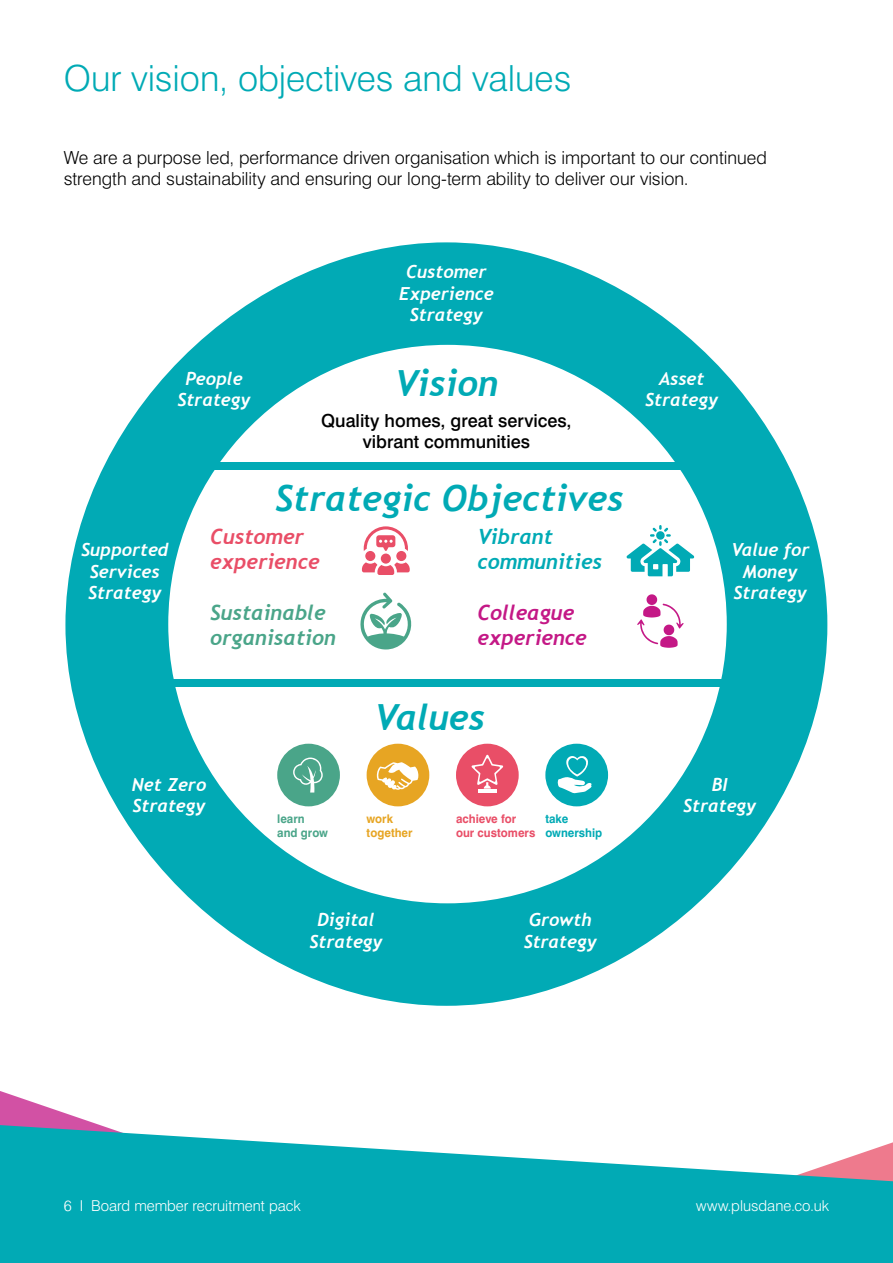
<style>
.page{position:relative;width:893px;height:1263px;background:#fff}
.page>*{position:absolute;margin:0;border:0;box-sizing:border-box;transform-origin:0 0}
.t1{font:italic 700 36px "Trebuchet";color:#01aab5}
.t2{font:300 36px "Swiss 721 BT";color:#01aab5}
.t3{font:italic 700 21px/25.2px "Trebuchet";color:#4aa589}
.t4{font:italic 700 21px/25.2px "Trebuchet";color:#c41886}
.t5{font:italic 700 21px/25.2px "Trebuchet";color:#e94e67}
.t6{font:italic 700 21px/25.2px "Trebuchet";color:#01aab5}
.t7{font:italic 700 18px/21.6px "Trebuchet";color:#fff;text-align:center}
.t8{font:300 18px/21.6px "Swiss 721 BT";color:#000}
.t9{font:500 18px/21.6px "Swiss 721 BT";color:#000;text-align:center}
.t10{font:300 15px "Swiss 721 BT";color:#fff}
.t11{font:700 12px/14.4px "Swiss 721 BT";color:#e94e67;scale:.96 1}
.t12{font:700 12px/14.4px "Swiss 721 BT";color:#01aab5;scale:.96 1}
.t13{font:700 12px/14.4px "Swiss 721 BT";color:#4aa589;scale:.96 1}
.t14{font:700 12px/14.4px "Swiss 721 BT";color:#e7a523;scale:.96 1}
</style>
<div class="page">
<svg style="left:0;top:1091px;width:85px;height:29px"></svg>
<svg style="left:0;top:1120px;width:893px;height:143px;fill:#01aab5"></svg>
<div style="left:65px;top:242px;width:762px;height:764px;background:#01aab5;border-radius:50%"></div>
<div style="left:168px;top:345px;width:559px;height:558px;background:#fff;border-radius:50%"></div>
<div style="left:184px;top:462px;width:537px;height:7px;background:#01aab5"></div>
<div style="left:169px;top:679px;width:561px;height:8px;background:#01aab5"></div>
<div style="left:365px;top:551px;width:10px;height:10px;background:#e94e67;border-radius:50%"></div>
<div style="left:396px;top:551px;width:10px;height:10px;background:#e94e67;border-radius:50%"></div>
<div style="left:381px;top:553px;width:10px;height:11px;background:#e94e67;border-radius:50%"></div>
<svg style="left:362px;top:562px;width:48px;height:13px"></svg>
<svg style="left:364px;top:526px;width:44px;height:25px"></svg>
<svg style="left:360px;top:592px;width:52px;height:57px"></svg>
<svg style="left:627px;top:525px;width:67px;height:51px"></svg>
<svg style="left:637px;top:594px;width:47px;height:54px"></svg>
<div style="left:277px;top:744px;width:63px;height:62px;background:#4aa589;border-radius:50%"></div>
<svg style="left:293px;top:757px;width:30px;height:35px"></svg>
<div style="left:367px;top:744px;width:62px;height:62px;background:#e7a523;border-radius:50%"></div>
<svg style="left:376px;top:762px;width:43px;height:28px"></svg>
<div style="left:456px;top:744px;width:63px;height:62px;background:#e94e67;border-radius:50%"></div>
<hr style="left:478px;top:789px;width:19px;height:4px;background:#fff">
<svg style="left:471px;top:755px;width:32px;height:34px"></svg>
<div style="left:545px;top:744px;width:63px;height:62px;background:#01aab5;border-radius:50%"></div>
<svg style="left:557px;top:756px;width:35px;height:37px"></svg>
<p class="t2" style="left:64px;top:56px;width:509px">Our vision, objectives and values</p>
<p class="t8" style="left:64px;top:146px;width:704px">We are a purpose led, performance driven organisation which is important to our continued strength and sustainability and ensuring our long-term ability to deliver our vision.</p>
<p class="t7" style="left:399px;top:261px;width:96px">Customer<br>Experience<br>Strategy</p>
<p class="t1" style="left:395px;top:362px;width:105px">Vision</p>
<p class="t9" style="left:321px;top:409px;width:252px">Quality homes, great services, vibrant communities</p>
<p class="t7" style="left:177px;top:368px;width:75px">People<br>Strategy</p>
<p class="t7" style="left:645px;top:368px;width:75px">Asset<br>Strategy</p>
<p class="t7" style="left:81px;top:539px;width:89px">Supported<br>Services<br>Strategy</p>
<p class="t1" style="left:275px;top:476px;width:350px">Strategic Objectives</p>
<p class="t5" style="left:210px;top:524px;width:111px">Customer experience</p>
<p class="t6" style="left:477px;top:524px;width:126px">Vibrant communities</p>
<p class="t4" style="left:477px;top:600px;width:111px">Colleague experience</p>
<p class="t3" style="left:210px;top:600px;width:127px">Sustainable organisation</p>
<p class="t1" style="left:374px;top:695px;width:112px">Values</p>
<p class="t7" style="left:132px;top:774px;width:76px;text-align:left">Net Zero<br>Strategy</p>
<p class="t13" style="left:277px;top:811px;width:54px">learn and grow</p>
<p class="t11" style="left:456px;top:811px;width:84px">achieve for our customers</p>
<p class="t12" style="left:545px;top:811px;width:61px">take ownership</p>
<p class="t14" style="left:367px;top:811px;width:49px">work together</p>
<p class="t7" style="left:309px;top:909px;width:75px">Digital<br>Strategy</p>
<p class="t7" style="left:524px;top:909px;width:75px">Growth<br>Strategy</p>
<p class="t7" style="left:731px;top:539px;width:80px">Value for<br>Money<br>Strategy</p>
<p class="t7" style="left:683px;top:774px;width:75px">BI<br>Strategy</p>
<p class="t10" style="left:64px;top:1196px;width:238px">6 I Board member recruitment pack</p>
<p class="t10" style="left:696px;top:1196px;width:135px">www.plusdane.co.uk</p>
</div>
